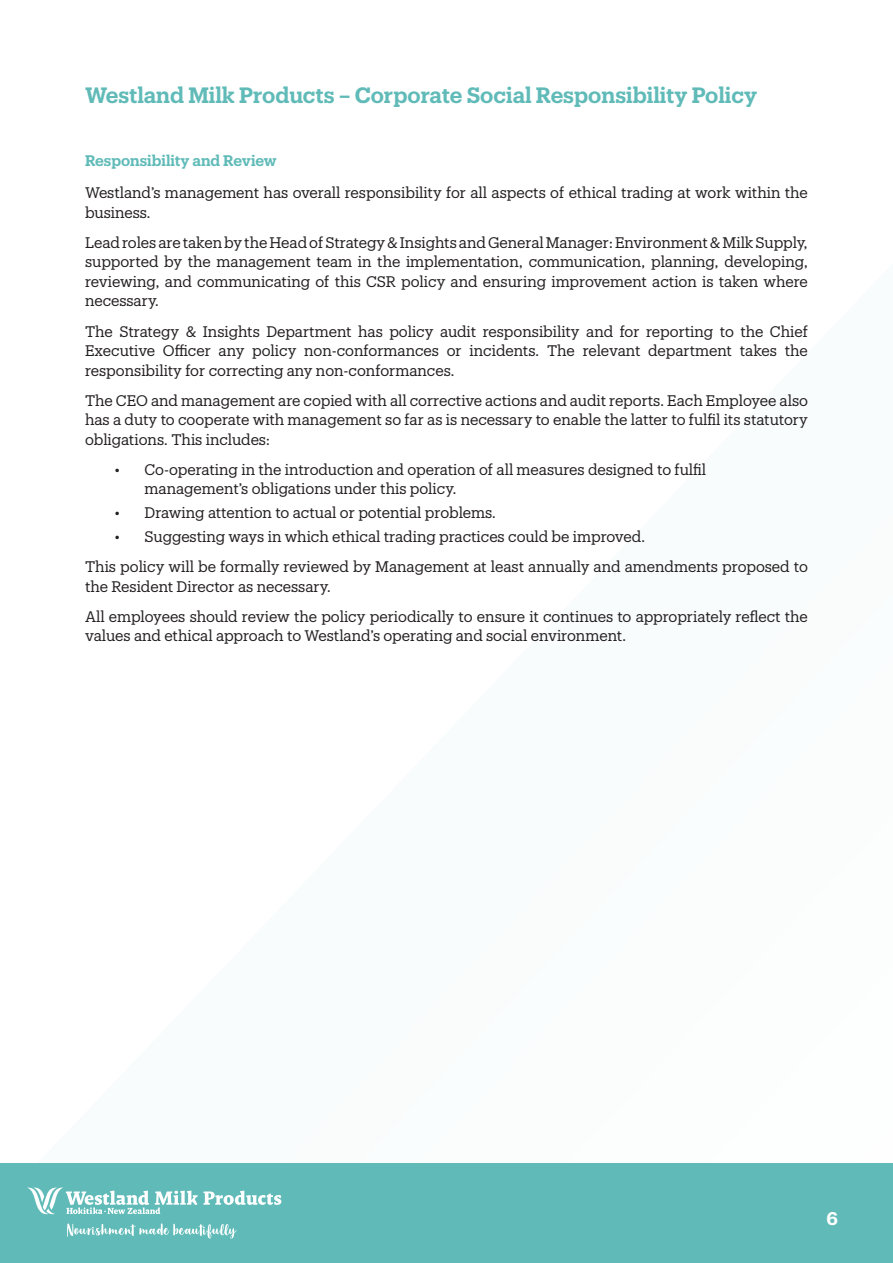
<style>
.page{position:relative;width:893px;height:1263px;background:#fff}
.page>*{position:absolute;margin:0;border:0;box-sizing:border-box;transform-origin:0 0}
.t1{font:600 21.75px "Produkt";color:#60bbb8}
.t2{font:600 18px "Produkt";color:#fff}
.Body_Text{font:15px/19.5px "Produkt";color:#231f20}
.Heading_2{font:600 15px "Produkt";color:#60bbb8}
</style>
<div class="page">
<div style="left:0;top:1163px;width:893px;height:100px;background:#60bbb8"></div>
<svg style="left:27px;top:1187px;width:254px;height:28px"></svg>
<svg style="left:67px;top:1223px;width:170px;height:15px"></svg>
<h1 class="t1" style="left:85px;top:80px;width:674px">Westland Milk Products – Corporate Social Responsibility Policy</h1>
<p class="Heading_2" style="left:85px;top:150px;width:193px">Responsibility and Review</p>
<p class="Body_Text" style="left:85px;top:182px;width:724px">Westland’s management has overall responsibility for all aspects of ethical trading at work within the business.</p>
<p class="Body_Text" style="left:85px;top:232px;width:724px;text-align:justify">Lead roles are taken by the Head of Strategy &amp; Insights and General Manager: Environment &amp; Milk Supply, supported by the management team in the implementation, communication, planning, developing, reviewing, and communicating of this CSR policy and ensuring improvement action is taken where necessary.</p>
<p class="Body_Text" style="left:85px;top:321px;width:724px;text-align:justify">The Strategy &amp; Insights Department has policy audit responsibility and for reporting to the Chief Executive Officer any policy non-conformances or incidents. The relevant department takes the responsibility for correcting any non-conformances.</p>
<p class="Body_Text" style="left:85px;top:390px;width:724px;text-align:justify">The CEO and management are copied with all corrective actions and audit reports. Each Employee also has a duty to cooperate with management so far as is necessary to enable the latter to fulfil its statutory obligations. This includes:</p>
<p class="Body_Text" style="left:145px;top:459px;width:563px;text-indent:-30px">• Co-operating in the introduction and operation of all measures designed to fulfil management’s obligations under this policy.</p>
<p class="Body_Text" style="left:115px;top:502px;width:383px">• Drawing attention to actual or potential problems.</p>
<p class="Body_Text" style="left:115px;top:526px;width:532px">• Suggesting ways in which ethical trading practices could be improved.</p>
<p class="Body_Text" style="left:85px;top:556px;width:724px">This policy will be formally reviewed by Management at least annually and amendments proposed to the Resident Director as necessary.</p>
<p class="Body_Text" style="left:85px;top:606px;width:724px">All employees should review the policy periodically to ensure it continues to appropriately reflect the values and ethical approach to Westland’s operating and social environment.</p>
<p class="t2" style="left:826px;top:1205px;width:13px">6</p>
</div>
